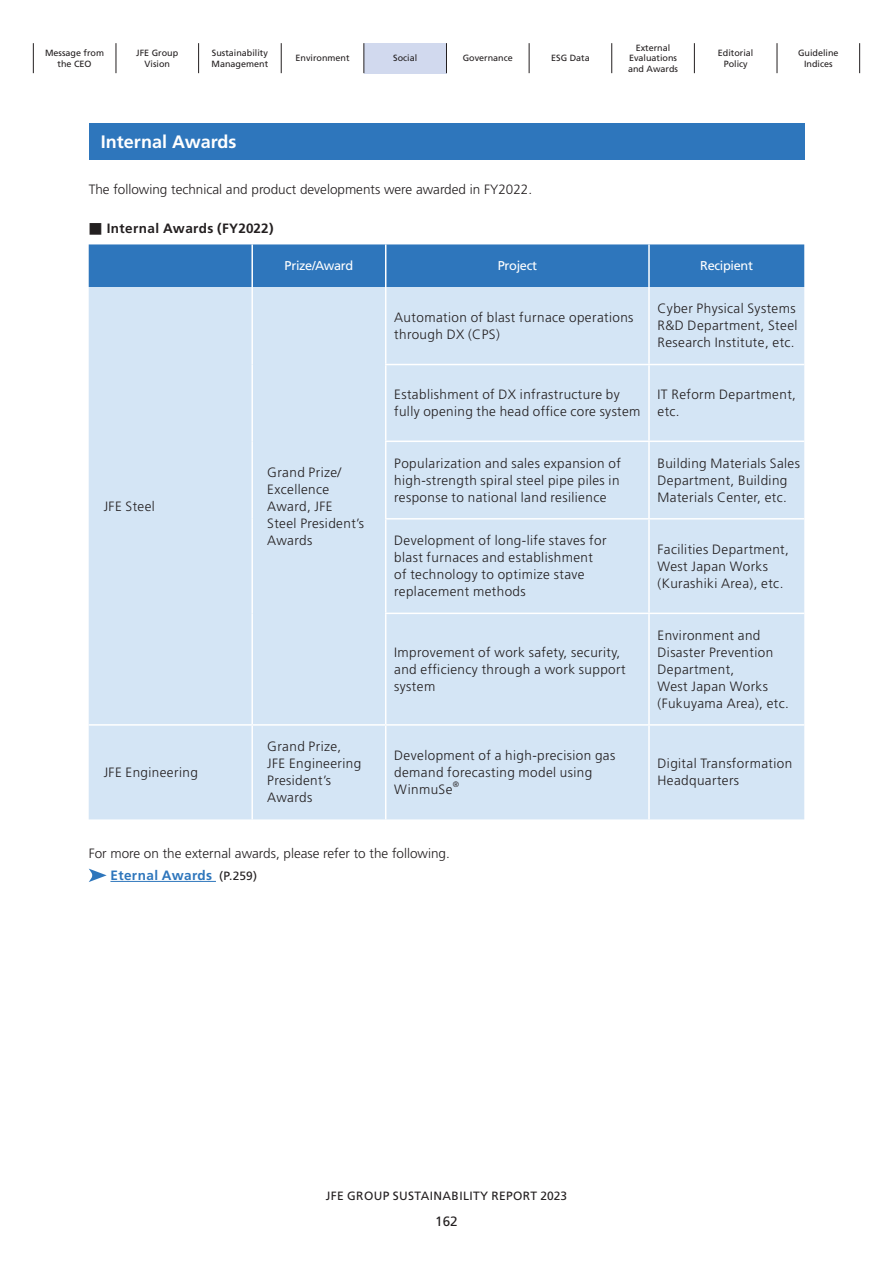
<style>
.page{position:relative;width:893px;height:1263px;background:#fff}
.page>*{position:absolute;margin:0;border:0;box-sizing:border-box;transform-origin:0 0}
.t1{font:700 18px "Frutiger";color:#fff}
.t2{font:300 13.5px/17px "Frutiger";letter-spacing:.03em;color:#231f20}
.t3{font:300 13.5px/22.5px "Frutiger";color:#231f20}
.t4{font:700 13.5px "Frutiger";letter-spacing:.03em;color:#231f20}
.t5{font:13.5px "Frutiger";color:#231f20}
.t6{font:12.75px "Frutiger";letter-spacing:-.025em;color:#fff}
.t7{font:12px "Frutiger";letter-spacing:.03em;color:#231f20}
.t8{font:9px/10.5px "Frutiger";color:#231f20;text-align:center}
.t9{font:300 7.8px "Frutiger";color:#231f20}
.s1{font-family:"UD Shin Go Pro";font-weight:500}
.s2{font-weight:700;color:#2e76bc}
.s3{font-weight:400;font-size:12px}
</style>
<div class="page">
<div style="left:364px;top:43px;width:83px;height:30px;background:#d1d9ee"></div>
<hr style="left:33px;top:43px;width:1px;height:30px;background:#231f20">
<hr style="left:116px;top:43px;width:1px;height:30px;background:#231f20">
<hr style="left:198px;top:43px;width:1px;height:30px;background:#231f20">
<hr style="left:281px;top:43px;width:1px;height:30px;background:#231f20">
<hr style="left:364px;top:43px;width:1px;height:30px;background:#231f20">
<hr style="left:446px;top:43px;width:1px;height:30px;background:#231f20">
<hr style="left:529px;top:43px;width:1px;height:30px;background:#231f20">
<hr style="left:611px;top:43px;width:1px;height:30px;background:#231f20">
<hr style="left:694px;top:43px;width:1px;height:30px;background:#231f20">
<hr style="left:777px;top:43px;width:1px;height:30px;background:#231f20">
<hr style="left:859px;top:43px;width:1px;height:30px;background:#231f20">
<div style="left:89px;top:244px;width:715px;height:43px;background:#2e76bc"></div>
<div style="left:89px;top:287px;width:715px;height:532px;background:#d4e5f5"></div>
<hr style="left:251px;top:244px;width:2px;height:43px;background:#fff">
<hr style="left:385px;top:244px;width:1px;height:43px;background:#fff">
<hr style="left:648px;top:244px;width:2px;height:43px;background:#fff">
<hr style="left:251px;top:287px;width:2px;height:77px;background:#fff">
<hr style="left:385px;top:287px;width:1px;height:77px;background:#fff">
<hr style="left:648px;top:287px;width:2px;height:77px;background:#fff">
<hr style="left:251px;top:364px;width:2px;height:77px;background:#fff">
<hr style="left:385px;top:365px;width:1px;height:75px;background:#fff">
<hr style="left:648px;top:365px;width:2px;height:75px;background:#fff">
<hr style="left:251px;top:441px;width:2px;height:78px;background:#fff">
<hr style="left:385px;top:440px;width:264px;height:2px;background:#fff">
<hr style="left:385px;top:442px;width:1px;height:76px;background:#fff">
<hr style="left:649px;top:440px;width:155px;height:2px;background:#fff">
<hr style="left:648px;top:442px;width:2px;height:76px;background:#fff">
<hr style="left:251px;top:519px;width:2px;height:94px;background:#fff">
<hr style="left:385px;top:518px;width:264px;height:2px;background:#fff">
<hr style="left:385px;top:520px;width:1px;height:93px;background:#fff">
<hr style="left:649px;top:518px;width:155px;height:2px;background:#fff">
<hr style="left:648px;top:520px;width:2px;height:93px;background:#fff">
<hr style="left:251px;top:613px;width:2px;height:111px;background:#fff">
<hr style="left:385px;top:613px;width:264px;height:1px;background:#fff">
<hr style="left:385px;top:614px;width:1px;height:110px;background:#fff">
<hr style="left:649px;top:613px;width:155px;height:1px;background:#fff">
<hr style="left:648px;top:614px;width:2px;height:110px;background:#fff">
<hr style="left:89px;top:724px;width:163px;height:2px;background:#fff">
<hr style="left:252px;top:724px;width:134px;height:2px;background:#fff">
<hr style="left:251px;top:726px;width:2px;height:93px;background:#fff">
<hr style="left:386px;top:724px;width:263px;height:2px;background:#fff">
<hr style="left:385px;top:726px;width:1px;height:93px;background:#fff">
<hr style="left:649px;top:724px;width:155px;height:2px;background:#fff">
<hr style="left:648px;top:726px;width:2px;height:93px;background:#fff">
<hr style="left:385px;top:364px;width:264px;height:1px;background:#fff">
<hr style="left:649px;top:364px;width:155px;height:1px;background:#fff">
<div style="left:89px;top:123px;width:715px;height:36px;background:#2e76bc"></div>
<hr style="left:110px;top:881px;width:106px;height:1px;background:#2e76bc">
<svg style="left:89px;top:868px;width:18px;height:14px"></svg>
<p class="t8" style="left:45px;top:48px;width:61px">Message from the CEO</p>
<p class="t8" style="left:136px;top:48px;width:44px">JFE Group<br>Vision</p>
<p class="t8" style="left:212px;top:48px;width:58px;text-align:left">Sustainability<br>Management</p>
<p class="t8" style="left:296px;top:53px;width:56px">Environment</p>
<p class="t8" style="left:393px;top:53px;width:26px">Social</p>
<p class="t8" style="left:463px;top:53px;width:52px">Governance</p>
<p class="t8" style="left:551px;top:53px;width:40px">ESG Data</p>
<p class="t8" style="left:628px;top:42px;width:52px">External<br>Evaluations and Awards</p>
<p class="t8" style="left:718px;top:48px;width:37px">Editorial<br>Policy</p>
<p class="t8" style="left:798px;top:48px;width:42px">Guideline<br>Indices</p>
<h1 class="t1" style="left:101px;top:131px;width:137px">Internal Awards</h1>
<p class="t3" style="left:89px;top:179px;width:445px">The following technical and product developments were awarded in FY2022.</p>
<p class="t4" style="left:89px;top:221px;width:186px"><span class="s1">■</span> Internal Awards (FY2022)</p>
<p class="t6" style="left:285px;top:258px;width:70px">Prize/Award</p>
<p class="t6" style="left:498px;top:258px;width:41px">Project</p>
<p class="t6" style="left:700px;top:258px;width:54px">Recipient</p>
<p class="t2" style="left:104px;top:498px;width:53px">JFE Steel</p>
<p class="t2" style="left:104px;top:764px;width:96px">JFE Engineering</p>
<p class="t2" style="left:267px;top:464px;width:98px">Grand Prize/<br>Excellence<br>Award, JFE<br>Steel President’s<br>Awards</p>
<p class="t2" style="left:394px;top:309px;width:241px">Automation of blast furnace operations through DX (CPS)</p>
<p class="t2" style="left:657px;top:300px;width:141px">Cyber Physical Systems<br>R&amp;D Department, Steel<br>Research Institute, etc.</p>
<p class="t2" style="left:394px;top:386px;width:248px">Establishment of DX infrastructure by fully opening the head office core system</p>
<p class="t2" style="left:657px;top:386px;width:140px">IT Reform Department, etc.</p>
<p class="t2" style="left:394px;top:455px;width:228px;text-align:justify">Popularization and sales expansion of high-strength spiral steel pipe piles in response to national land resilience</p>
<p class="t2" style="left:657px;top:455px;width:144px">Building Materials Sales<br>Department, Building<br>Materials Center, etc.</p>
<p class="t2" style="left:394px;top:532px;width:214px">Development of long-life staves for blast furnaces and establishment of technology to optimize stave replacement methods</p>
<p class="t2" style="left:657px;top:541px;width:133px">Facilities Department,<br>West Japan Works (Kurashiki Area), etc.</p>
<p class="t2" style="left:394px;top:644px;width:233px">Improvement of work safety, security, and efficiency through a work support system</p>
<p class="t2" style="left:657px;top:627px;width:133px">Environment and<br>Disaster Prevention<br>Department,<br>West Japan Works (Fukuyama Area), etc.</p>
<p class="t2" style="left:267px;top:738px;width:96px">Grand Prize,<br>JFE Engineering<br>President’s<br>Awards</p>
<p class="t2" style="left:394px;top:747px;width:223px">Development of a high-precision gas demand forecasting model using<br>WinmuSe</p>
<p class="t9" style="left:453px;top:780px;width:8px">®</p>
<p class="t2" style="left:657px;top:755px;width:136px">Digital Transformation<br>Headquarters</p>
<p class="t3" style="left:110px;top:842px;width:341px;text-indent:-22px">For more on the external awards, please refer to the following.<br><span class="s2">Eternal Awards</span> <span class="s3">(P.259)</span></p>
<p class="t7" style="left:326px;top:1188px;width:243px">JFE GROUP SUSTAINABILITY REPORT 2023</p>
<p class="t5" style="left:435px;top:1214px;width:24px">162</p>
</div>
